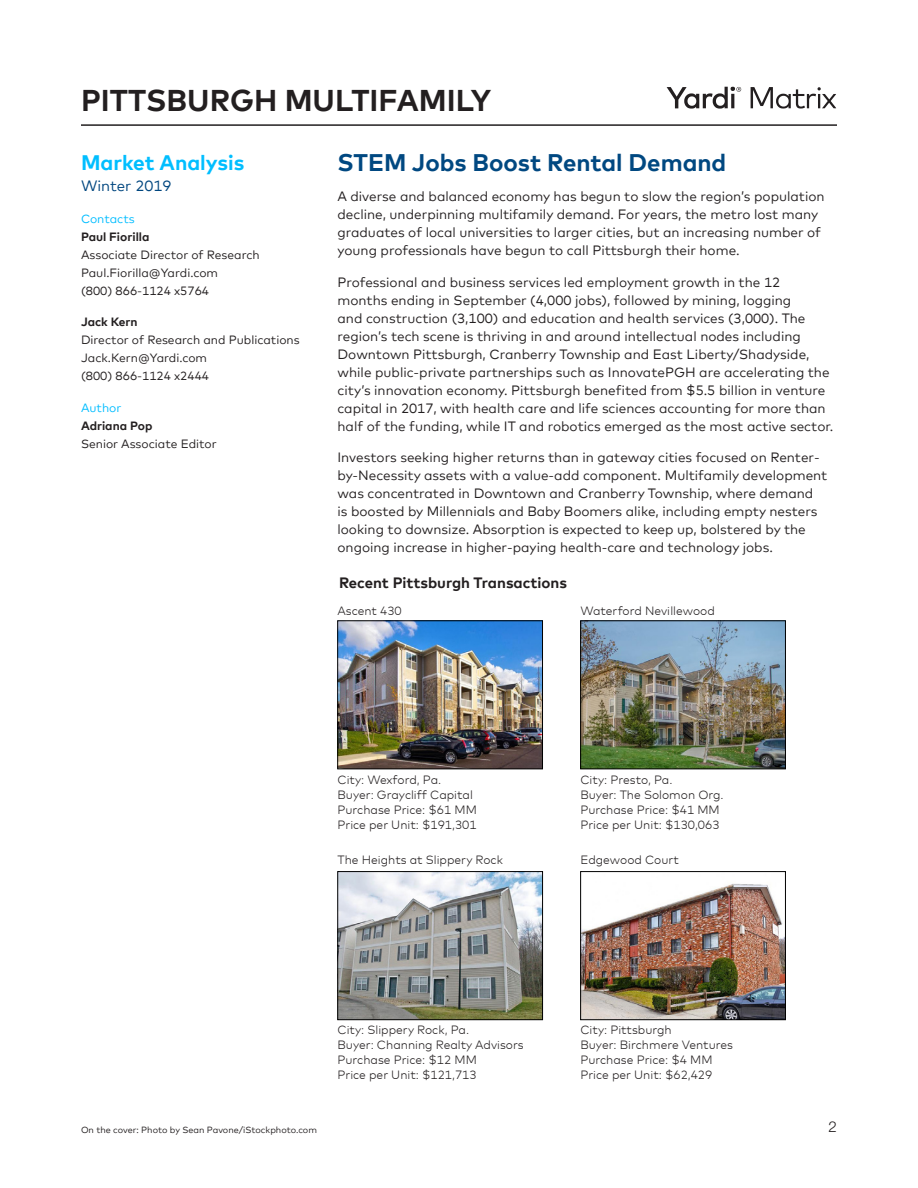
<style>
.page{position:relative;width:918px;height:1188px;background:#fff}
.page>*{position:absolute;margin:0;border:0;box-sizing:border-box;transform-origin:0 0}
.Heading_1{font:700 30px "Mark Offc Pro";color:#231f20}
.Matrix_Head{font:700 24px "Mark Offc Pro";color:#004881}
.Matrix_Body_Note{font:700 21px "Mark Offc Pro";color:#00beff}
.Matrix_Chart_Heads{font:700 15px "Mark Offc Pro";color:#231f20}
.Matrix_Body_Note-2{font:15px "Mark Offc Pro";color:#00467f}
.t1{font:300 15px "Helvetica Neue LT Std";color:#231f20}
.Matrix_Body{font:13.5px/18px "Mark Offc Pro";color:#231f20}
.t2{font:300 12px/15px "Mark Offc Pro";color:#231f20}
.Matrix_Body_Note-3{font:12px/18px "Mark Offc Pro";color:#231f20}
.Matrix_Body_Note-4{font:12px "Mark Offc Pro";color:#00bdff}
.Matrix_Body_Note-5{font:9px "Mark Offc Pro";color:#231f20}
.s1{font-weight:700}
</style>
<div class="page">
<hr style="left:81px;top:124px;width:756px;height:2px;background:#231f20">
<svg style="left:667px;top:86px;width:74px;height:23px"></svg>
<svg style="left:751px;top:87px;width:85px;height:22px"></svg>
<img style="left:582px;top:623px;width:202px;height:144px">
<div style="left:580px;top:621px;width:206px;height:148px;border:1px solid #000"></div>
<img style="left:582px;top:883px;width:202px;height:135px">
<div style="left:580px;top:871px;width:206px;height:149px;border:1px solid #000"></div>
<img style="left:340px;top:623px;width:201px;height:144px">
<div style="left:338px;top:621px;width:205px;height:148px;border:1px solid #000"></div>
<img style="left:340px;top:873px;width:201px;height:145px">
<div style="left:338px;top:871px;width:205px;height:149px;border:1px solid #000"></div>
<p class="Heading_1" style="left:81px;top:77px;width:412px">PITTSBURGH MULTIFAMILY</p>
<p class="Matrix_Body_Note" style="left:81px;top:147px;width:165px">Market Analysis</p>
<p class="Matrix_Body_Note-2" style="left:81px;top:175px;width:92px">Winter 2019</p>
<p class="Matrix_Body_Note-4" style="left:81px;top:209px;width:55px">Contacts</p>
<p class="Matrix_Body_Note-3" style="left:81px;top:226px;width:180px"><span class="s1">Paul Fiorilla<br></span>Associate Director of Research<br>Paul.Fiorilla@Yardi.com<br>(800) 866-1124 x5764</p>
<p class="Matrix_Body_Note-3" style="left:81px;top:312px;width:220px"><span class="s1">Jack Kern<br></span>Director of Research and Publications<br>Jack.Kern@Yardi.com<br>(800) 866-1124 x2444</p>
<p class="Matrix_Body_Note-4" style="left:81px;top:398px;width:42px">Author</p>
<p class="Matrix_Body_Note-3" style="left:81px;top:415px;width:137px"><span class="s1">Adriana Pop<br></span>Senior Associate Editor</p>
<p class="Matrix_Head" style="left:338px;top:144px;width:390px">STEM Jobs Boost Rental Demand</p>
<p class="Matrix_Body" style="left:338px;top:186px;width:489px">A diverse and balanced economy has begun to slow the region’s population decline, underpinning multifamily demand. For years, the metro lost many graduates of local universities to larger cities, but an increasing number of young professionals have begun to call Pittsburgh their home.</p>
<p class="Matrix_Body" style="left:338px;top:272px;width:498px">Professional and business services led employment growth in the 12 months ending in September (4,000 jobs), followed by mining, logging<br>and construction (3,100) and education and health services (3,000). The region’s tech scene is thriving in and around intellectual nodes including Downtown Pittsburgh, Cranberry Township and East Liberty/Shadyside, while public-private partnerships such as InnovatePGH are accelerating the city’s innovation economy. Pittsburgh benefited from $5.5 billion in venture capital in 2017, with health care and life sciences accounting for more than half of the funding, while IT and robotics emerged as the most active sector.</p>
<p class="Matrix_Body" style="left:338px;top:447px;width:491px">Investors seeking higher returns than in gateway cities focused on Renter&shy;by-Necessity assets with a value-add component. Multifamily development was concentrated in Downtown and Cranberry Township, where demand<br>is boosted by Millennials and Baby Boomers alike, including empty nesters looking to downsize. Absorption is expected to keep up, bolstered by the ongoing increase in higher-paying health-care and technology jobs.</p>
<p class="Matrix_Chart_Heads" style="left:339px;top:571px;width:230px">Recent Pittsburgh Transactions</p>
<p class="t2" style="left:338px;top:602px;width:66px">Ascent 430</p>
<p class="t2" style="left:580px;top:602px;width:136px">Waterford Nevillewood</p>
<p class="t2" style="left:338px;top:771px;width:141px">City: Wexford, Pa.<br>Buyer: Graycliff Capital<br>Purchase Price: $61 MM</p>
<p class="t2" style="left:338px;top:816px;width:141px">Price per Unit: $191,301</p>
<p class="t2" style="left:338px;top:852px;width:167px">The Heights at Slippery Rock</p>
<p class="t2" style="left:580px;top:771px;width:94px">City: Presto, Pa.</p>
<p class="t2" style="left:580px;top:786px;width:145px">Buyer: The Solomon Org.<br>Purchase Price: $41 MM</p>
<p class="t2" style="left:580px;top:816px;width:141px">Price per Unit: $130,063</p>
<p class="t2" style="left:580px;top:852px;width:100px">Edgewood Court</p>
<p class="Matrix_Body_Note-5" style="left:81px;top:1123px;width:237px">On the cover: Photo by Sean Pavone/iStockphoto.com</p>
<p class="t2" style="left:338px;top:1022px;width:188px">City: Slippery Rock, Pa.<br>Buyer: Channing Realty Advisors<br>Purchase Price: $12 MM</p>
<p class="t2" style="left:338px;top:1067px;width:141px">Price per Unit: $121,713</p>
<p class="t2" style="left:580px;top:1022px;width:154px">City: Pittsburgh<br>Buyer: Birchmere Ventures<br>Purchase Price: $4 MM</p>
<p class="t2" style="left:580px;top:1067px;width:133px">Price per Unit: $62,429</p>
<p class="t1" style="left:829px;top:1118px;width:10px">2</p>
</div>
